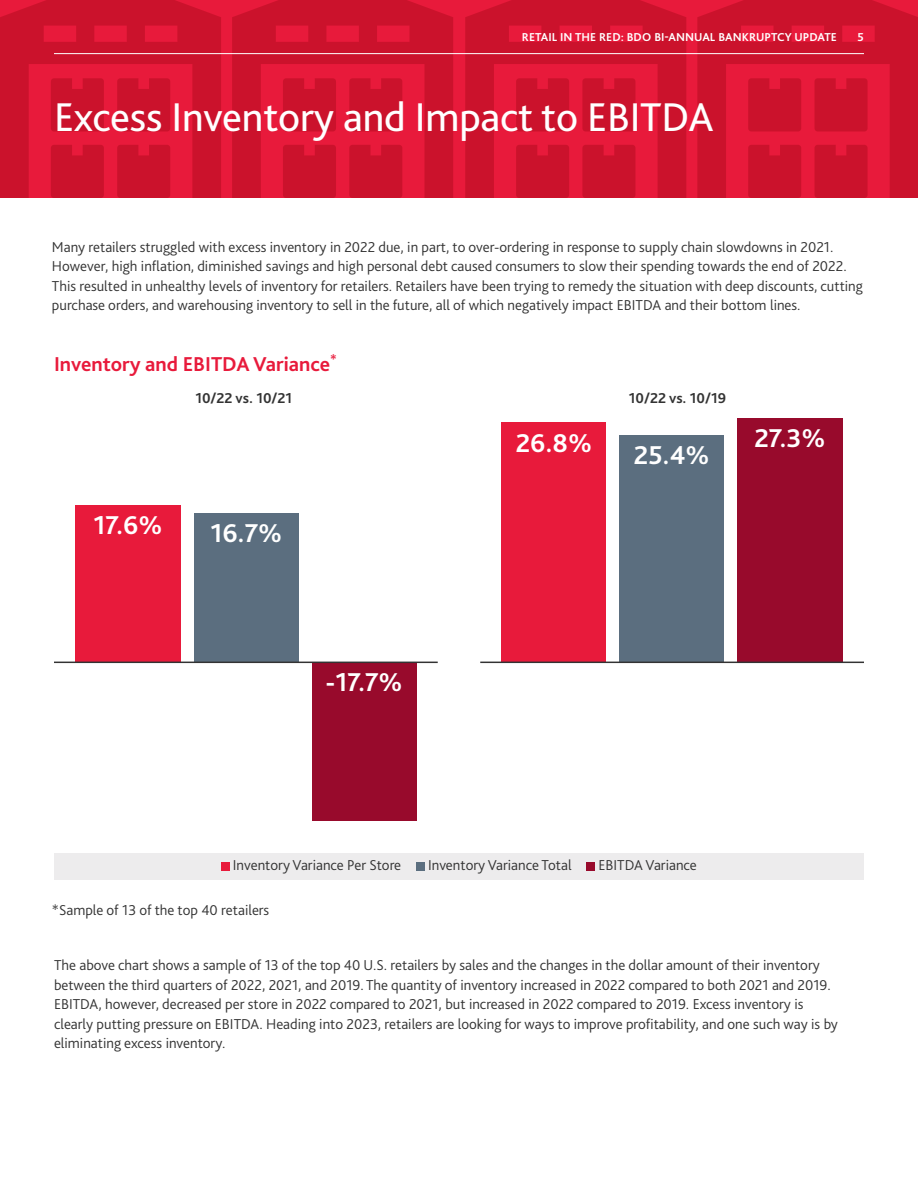
<style>
.page{position:relative;width:918px;height:1188px;background:#fff}
.page>*{position:absolute;margin:0;border:0;box-sizing:border-box;transform-origin:0 0}
.Section_head{font:42px "Bliss Pro";letter-spacing:-.005em;color:#fff}
.Label_horizontal_axi{font:700 27px "Bliss Pro";color:#fff}
.Subhead_1{font:700 21px "Bliss Pro";color:#e81a3b}
.Body_copy{font:300 15px/19.5px "Bliss Pro";color:#333}
.Body_copy-2{font:700 15px "Bliss Pro";color:#333}
.t1{font:700 12px "Bliss Pro";color:#fff}
</style>
<div class="page">
<div style="left:0;top:0;width:918px;height:198px;background:#e81a3b"></div>
<svg style="left:232px;top:0;width:221px;height:198px;fill:#cb122c"></svg>
<svg style="left:0;top:0;width:221px;height:198px;fill:#cb122c"></svg>
<svg style="left:697px;top:0;width:221px;height:198px;fill:#cb122c"></svg>
<svg style="left:465px;top:0;width:221px;height:198px;fill:#cb122c"></svg>
<div style="left:75px;top:505px;width:106px;height:157px;background:#e81a3b"></div>
<div style="left:194px;top:513px;width:105px;height:149px;background:#5b6e7f"></div>
<div style="left:312px;top:662px;width:105px;height:158px;background:#980a2c"></div>
<div style="left:501px;top:423px;width:105px;height:239px;background:#e81a3b"></div>
<div style="left:619px;top:435px;width:105px;height:227px;background:#5b6e7f"></div>
<div style="left:737px;top:418px;width:106px;height:244px;background:#980a2c"></div>
<div style="left:54px;top:853px;width:810px;height:27px;background:#edeced"></div>
<div style="left:221px;top:862px;width:9px;height:8px;background:#e81a3b"></div>
<div style="left:416px;top:862px;width:9px;height:8px;background:#5b6e7f"></div>
<div style="left:587px;top:862px;width:8px;height:8px;background:#980a2c"></div>
<hr style="left:54px;top:662px;width:384px;height:1px;background:#333">
<hr style="left:480px;top:662px;width:384px;height:1px;background:#333">
<hr style="left:54px;top:53px;width:810px;height:1px;background:#fff">
<p class="t1" style="left:522px;top:30px;width:317px">RETAIL IN THE RED: BDO BI-ANNUAL BANKRUPTCY UPDATE</p>
<p class="t1" style="left:858px;top:30px;width:8px">5</p>
<p class="Section_head" style="left:54px;top:91px;width:661px">Excess Inventory and Impact to EBITDA</p>
<p class="Body_copy" style="left:52px;top:237px;width:813px">Many retailers struggled with excess inventory in 2022 due, in part, to over-ordering in response to supply chain slowdowns in 2021.<br>However, high inflation, diminished savings and high personal debt caused consumers to slow their spending towards the end of 2022.<br>This resulted in unhealthy levels of inventory for retailers. Retailers have been trying to remedy the situation with deep discounts, cutting purchase orders, and warehousing inventory to sell in the future, all of which negatively impact EBITDA and their bottom lines.</p>
<p class="Subhead_1" style="left:54px;top:351px;width:284px">Inventory and EBITDA Variance<sup>*</sup></p>
<p class="Body_copy-2" style="left:195px;top:389px;width:98px">10/22 vs. 10/21</p>
<p class="Body_copy-2" style="left:629px;top:389px;width:99px">10/22 vs. 10/19</p>
<p class="Label_horizontal_axi" style="left:94px;top:508px;width:70px">17.6%</p>
<p class="Label_horizontal_axi" style="left:210px;top:516px;width:73px">16.7%</p>
<p class="Label_horizontal_axi" style="left:516px;top:426px;width:78px">26.8%</p>
<p class="Label_horizontal_axi" style="left:634px;top:439px;width:77px">25.4%</p>
<p class="Label_horizontal_axi" style="left:754px;top:422px;width:73px">27.3%</p>
<p class="Label_horizontal_axi" style="left:326px;top:665px;width:78px">-17.7%</p>
<p class="Body_copy" style="left:233px;top:855px;width:170px">Inventory Variance Per Store</p>
<p class="Body_copy" style="left:428px;top:855px;width:145px">Inventory Variance Total</p>
<p class="Body_copy" style="left:599px;top:855px;width:100px">EBITDA Variance</p>
<p class="Body_copy" style="left:52px;top:900px;width:219px">*Sample of 13 of the top 40 retailers</p>
<p class="Body_copy" style="left:54px;top:955px;width:785px">The above chart shows a sample of 13 of the top 40 U.S. retailers by sales and the changes in the dollar amount of their inventory between the third quarters of 2022, 2021, and 2019. The quantity of inventory increased in 2022 compared to both 2021 and 2019.<br>EBITDA, however, decreased per store in 2022 compared to 2021, but increased in 2022 compared to 2019. Excess inventory is clearly putting pressure on EBITDA. Heading into 2023, retailers are looking for ways to improve profitability, and one such way is by eliminating excess inventory.</p>
</div>
